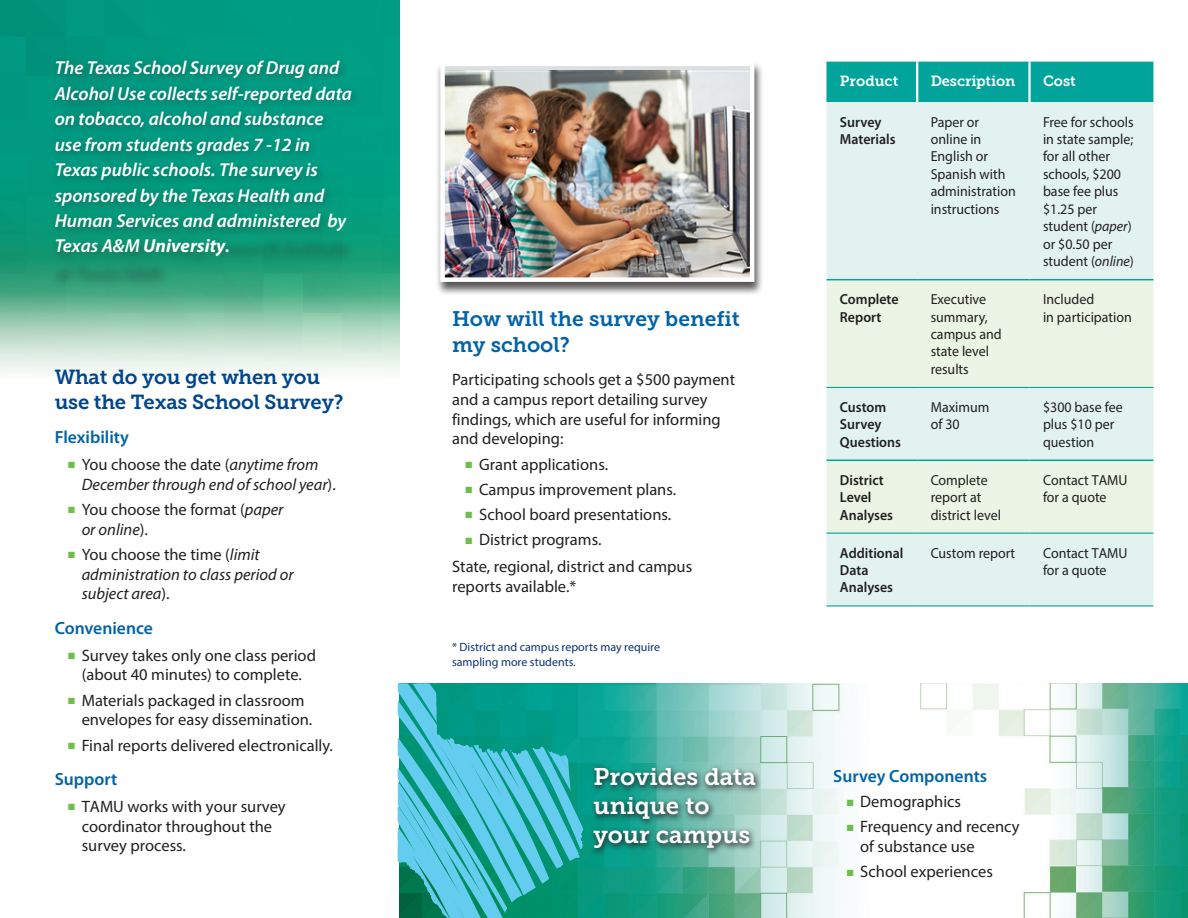
<style>
.page{position:relative;width:1188px;height:918px;background:#fff}
.page>*{position:absolute;margin:0;border:0;box-sizing:border-box;transform-origin:0 0}
.t1{font:24px/28.8px "Museo Slab 700";color:#fff}
.t2{font:21px/25.2px "Museo Slab 700";color:#0163a8}
.t3{font:20.25px/24.3px "Museo Slab 700";letter-spacing:-.01em;color:#01468c}
.About_TSS_text{font:italic 600 18.75px/25.3px "Myriad Pro";color:#fff}
.t4{font:600 17.7px "Myriad Pro";color:#0163a8}
.body{font:16.5px/19.8px "Myriad Pro";color:#231f20}
.t5{font:italic 16.5px/19.8px "Myriad Pro";color:#231f20}
.bullets{font:16.5px/19.8px "Myriad Pro";color:#231f20}
.table_body{font:14.7px "Museo Slab 700";letter-spacing:-.01em;color:#fff}
.table_body-2{font:14.55px/17.4px "Myriad Pro";color:#231f20;scale:.96 1}
.table_body-3{font:600 14.55px/17.4px "Myriad Pro";color:#231f20;scale:.96 1}
.t6{font:12px/14.4px "Myriad Pro";color:#0a3178}
.s1{font-weight:700}
.s2{color:#6dbe4b}
.s3{font-style:normal}
.s4{font-style:italic}
</style>
<div class="page">
<img style="left:0;top:0;width:399px;height:372px">
<img style="left:585px;top:684px;width:603px;height:234px">
<div style="left:826px;top:62px;width:327px;height:40px;background:#00a49a"></div>
<div style="left:826px;top:102px;width:327px;height:503px;background:#e2f2f1"></div>
<svg style="left:826px;top:280px;width:327px;height:253px;background:#e7f2e7"></svg>
<hr style="left:916px;top:62px;width:2px;height:40px;background:#fff">
<hr style="left:1028px;top:62px;width:3px;height:40px;background:#fff">
<hr style="left:826px;top:279px;width:91px;height:1px;background:#00a49a">
<hr style="left:917px;top:279px;width:113px;height:1px;background:#00a49a">
<hr style="left:1030px;top:279px;width:123px;height:1px;background:#00a49a">
<hr style="left:826px;top:460px;width:91px;height:1px;background:#00a49a">
<hr style="left:917px;top:460px;width:113px;height:1px;background:#00a49a">
<hr style="left:1030px;top:460px;width:123px;height:1px;background:#00a49a">
<hr style="left:826px;top:387px;width:91px;height:1px;background:#00a49a">
<hr style="left:917px;top:387px;width:113px;height:1px;background:#00a49a">
<hr style="left:1030px;top:387px;width:123px;height:1px;background:#00a49a">
<hr style="left:826px;top:533px;width:91px;height:1px;background:#00a49a">
<hr style="left:917px;top:533px;width:113px;height:1px;background:#00a49a">
<hr style="left:1030px;top:533px;width:123px;height:1px;background:#00a49a">
<hr style="left:826px;top:605px;width:91px;height:2px;background:#00a49a">
<hr style="left:917px;top:605px;width:113px;height:2px;background:#00a49a">
<hr style="left:1030px;top:605px;width:123px;height:2px;background:#00a49a">
<div style="left:435px;top:61px;width:329px;height:235px;background:#231f20;opacity:.75"></div>
<img style="left:445px;top:71px;width:304px;height:206px">
<div style="left:440px;top:62px;width:314px;height:220px;border:4px solid #fff"></div>
<svg style="left:398px;top:684px;width:187px;height:234px;background:#31b0b2"></svg>
<svg style="left:589px;top:764px;width:174px;height:92px;background:#4b9a8d"></svg>
<div style="left:50px;top:55px;width:312px;height:234px;background:#231f20;opacity:.39"></div>
<p class="About_TSS_text" style="left:55px;top:55px;width:299px">The Texas School Survey of Drug and Alcohol Use collects self-reported data on tobacco, alcohol and substance use from students grades 7 -12 in Texas public schools. The survey is sponsored by the Texas Health and Human Services and administered by Texas A&amp;M <span class="s1">University</span>.</p>
<h2 class="t3" style="left:55px;top:365px;width:290px">What do you get when you use the Texas School Survey?</h2>
<h3 class="t4" style="left:55px;top:426px;width:76px">Flexibility</h3>
<p class="t5" style="left:82px;top:454px;width:256px;text-indent:-14px"><span class="s2">■</span> <span class="s3">You choose the date (</span>anytime from<br>December through end of school year<span class="s3">).</span></p>
<p class="body" style="left:82px;top:499px;width:203px;text-indent:-14px"><span class="s2">■</span> You choose the format (<span class="s4">paper or online</span>).</p>
<p class="t5" style="left:82px;top:544px;width:214px;text-indent:-14px"><span class="s2">■</span> <span class="s3">You choose the time (</span>limit administration to class period or subject area<span class="s3">).</span></p>
<h3 class="t4" style="left:55px;top:617px;width:100px">Convenience</h3>
<p class="body" style="left:68px;top:645px;width:249px;text-align:center"><span class="s2">■</span> Survey takes only one class period (about 40 minutes) to complete.</p>
<p class="body" style="left:82px;top:690px;width:232px;text-indent:-14px"><span class="s2">■</span> Materials packaged in classroom envelopes for easy dissemination.</p>
<p class="body" style="left:68px;top:735px;width:266px"><span class="s2">■</span> Final reports delivered electronically.</p>
<h3 class="t4" style="left:55px;top:768px;width:64px">Support</h3>
<p class="body" style="left:82px;top:796px;width:206px;text-indent:-14px"><span class="s2">■</span> TAMU works with your survey coordinator throughout the survey process.</p>
<h2 class="t2" style="left:452px;top:307px;width:289px">How will the survey benefit my school?</h2>
<p class="body" style="left:452px;top:369px;width:285px">Participating schools get a $500 payment and a campus report detailing survey findings, which are useful for informing and developing:</p>
<p class="body" style="left:466px;top:454px;width:144px"><span class="s2">■</span> Grant applications.</p>
<p class="body" style="left:466px;top:479px;width:212px"><span class="s2">■</span> Campus improvement plans.</p>
<p class="body" style="left:466px;top:504px;width:207px"><span class="s2">■</span> School board presentations.</p>
<p class="body" style="left:466px;top:529px;width:137px"><span class="s2">■</span> District programs.</p>
<p class="bullets" style="left:452px;top:556px;width:242px">State, regional, district and campus reports available.*</p>
<h2 class="t6" style="left:452px;top:640px;width:209px">* District and campus reports may require sampling more students.</h2>
<p class="table_body" style="left:840px;top:73px;width:60px">Product</p>
<p class="table_body" style="left:931px;top:73px;width:86px">Description</p>
<p class="table_body" style="left:1043px;top:73px;width:34px">Cost</p>
<p class="table_body-3" style="left:840px;top:113px;width:60px">Survey<br>Materials</p>
<p class="table_body-2" style="left:931px;top:113px;width:90px">Paper or online in<br>English or<br>Spanish with administration instructions</p>
<p class="table_body-2" style="left:1043px;top:113px;width:96px">Free for schools in state sample; for all other schools, $200 base fee plus $1.25 per student (<span class="s4">paper</span>) or $0.50 per student (<span class="s4">online</span>)</p>
<p class="table_body-3" style="left:840px;top:290px;width:63px">Complete<br>Report</p>
<p class="table_body-2" style="left:931px;top:290px;width:76px">Executive summary, campus and state level results</p>
<p class="table_body-2" style="left:1043px;top:290px;width:94px">Included<br>in participation</p>
<p class="table_body-3" style="left:840px;top:398px;width:65px">Custom<br>Survey<br>Questions</p>
<p class="table_body-2" style="left:931px;top:398px;width:63px">Maximum of 30</p>
<p class="table_body-2" style="left:1043px;top:398px;width:85px">$300 base fee plus $10 per question</p>
<p class="table_body-3" style="left:840px;top:471px;width:57px">District<br>Level<br>Analyses</p>
<p class="table_body-2" style="left:931px;top:471px;width:75px">Complete report at district level</p>
<p class="table_body-2" style="left:1043px;top:471px;width:89px">Contact TAMU for a quote</p>
<p class="table_body-3" style="left:840px;top:544px;width:68px">Additional<br>Data<br>Analyses</p>
<p class="table_body-2" style="left:931px;top:544px;width:90px">Custom report</p>
<p class="table_body-2" style="left:1043px;top:544px;width:89px">Contact TAMU for a quote</p>
<h2 class="t1" style="left:593px;top:763px;width:164px">Provides data unique to your campus</h2>
<h3 class="t4" style="left:833px;top:765px;width:155px">Survey Components</h3>
<p class="body" style="left:847px;top:792px;width:116px"><span class="s2">■</span> Demographics</p>
<p class="body" style="left:860px;top:817px;width:161px;text-indent:-14px"><span class="s2">■</span> Frequency and recency of substance use</p>
<p class="body" style="left:847px;top:862px;width:148px"><span class="s2">■</span> School experiences</p>
</div>
